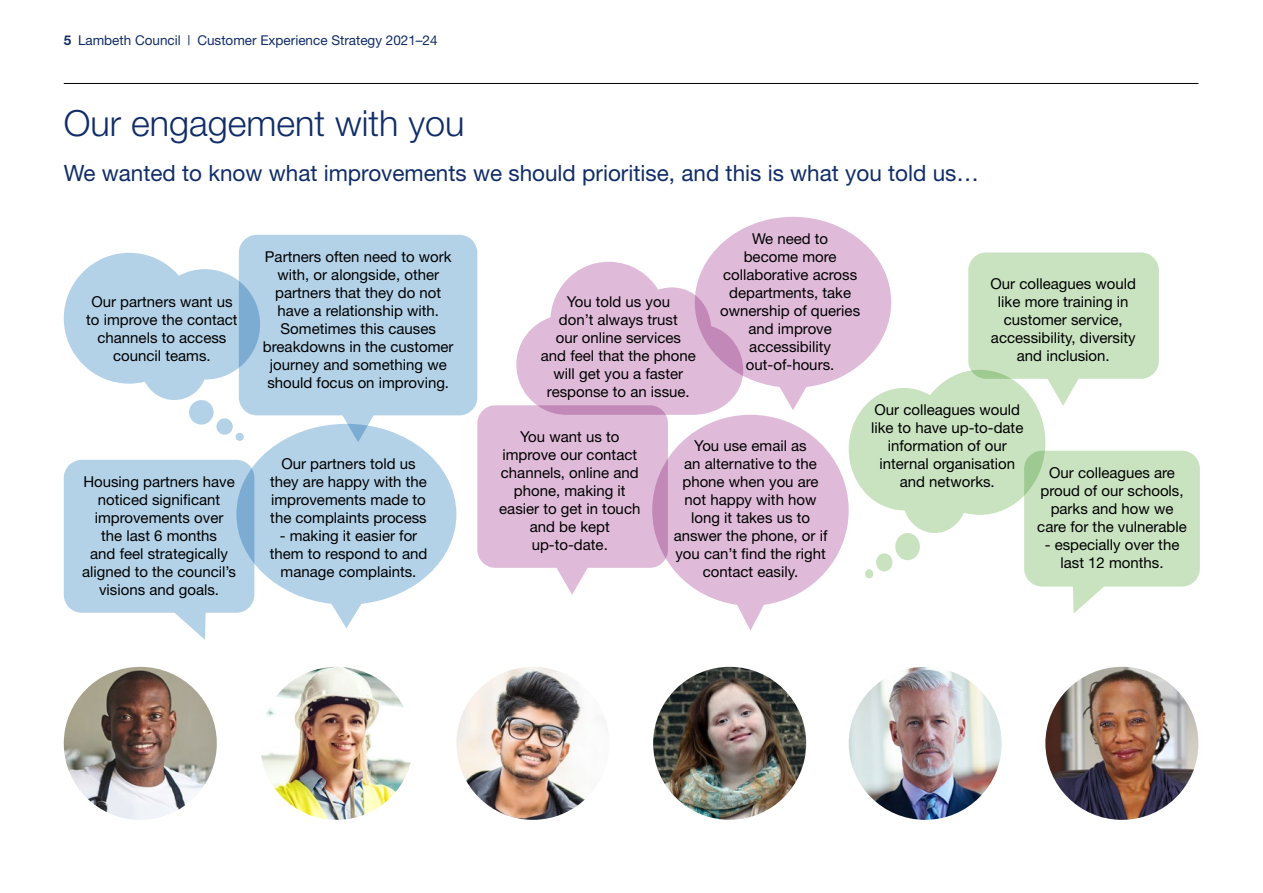
<style>
.page{position:relative;width:1263px;height:893px;background:#fff}
.page>*{position:absolute;margin:0;border:0;box-sizing:border-box;transform-origin:0 0}
.Section_Heading{font:300 36px "Helvetica Neue";color:#102d69}
.Standfirst{font:22.5px "Helvetica Neue";color:#102d69}
.Text_10_12pt{font:15px/18px "Helvetica Neue";color:#000;text-align:center}
.t1{font:13.5px "Helvetica Neue";color:#102d69}
.s1{font-weight:700}
</style>
<div class="page">
<svg style="left:64px;top:253px;width:175px;height:147px"></svg>
<svg style="left:216px;top:418px;width:17px;height:17px"></svg>
<div style="left:189px;top:400px;width:25px;height:25px;background:#b3d2e8;border-radius:50%"></div>
<svg style="left:239px;top:235px;width:238px;height:189px;background:#b4d3e8"></svg>
<svg style="left:64px;top:424px;width:392px;height:216px"></svg>
<svg style="left:477px;top:217px;width:723px;height:414px"></svg>
<img style="left:64px;top:667px;width:153px;height:153px;border-radius:76px">
<img style="left:1045px;top:667px;width:153px;height:153px;border-radius:76px">
<img style="left:456px;top:667px;width:153px;height:153px;border-radius:76px">
<img style="left:653px;top:667px;width:153px;height:153px;border-radius:76px">
<img style="left:849px;top:667px;width:153px;height:153px;border-radius:76px">
<img style="left:260px;top:667px;width:153px;height:153px;border-radius:76px">
<hr style="left:64px;top:83px;width:1134px;height:1px;background:#000">
<p class="t1" style="left:64px;top:32px;width:375px"><span class="s1">5</span> Lambeth Council | Customer Experience Strategy 2021–24</p>
<h1 class="Section_Heading" style="left:64px;top:101px;width:402px">Our engagement with you</h1>
<h1 class="Standfirst" style="left:64px;top:159px;width:917px">We wanted to know what improvements we should prioritise, and this is what you told us…</h1>
<p class="Text_10_12pt" style="left:86px;top:292px;width:153px">Our partners want us to improve the contact channels to access council teams.</p>
<p class="Text_10_12pt" style="left:263px;top:247px;width:192px">Partners often need to work with, or alongside, other partners that they do not have a relationship with.<br>Sometimes this causes breakdowns in the customer journey and something we should focus on improving.</p>
<p class="Text_10_12pt" style="left:82px;top:472px;width:155px">Housing partners have noticed significant improvements over<br>the last 6 months<br>and feel strategically aligned to the council’s visions and goals.</p>
<p class="Text_10_12pt" style="left:270px;top:454px;width:158px">Our partners told us they are happy with the improvements made to the complaints process</p>
<p class="Text_10_12pt" style="left:270px;top:526px;width:159px">- making it easier for them to respond to and manage complaints.</p>
<p class="Text_10_12pt" style="left:720px;top:229px;width:141px">We need to<br>become more collaborative across departments, take ownership of queries and improve accessibility out-of-hours.</p>
<p class="Text_10_12pt" style="left:541px;top:292px;width:157px">You told us you<br>don’t always trust<br>our online services<br>and feel that the phone will get you a faster response to an issue.</p>
<p class="Text_10_12pt" style="left:499px;top:427px;width:143px">You want us to improve our contact channels, online and phone, making it easier to get in touch and be kept up-to-date.</p>
<p class="Text_10_12pt" style="left:674px;top:436px;width:155px">You use email as<br>an alternative to the phone when you are not happy with how long it takes us to answer the phone, or if you can’t find the right contact easily.</p>
<p class="Text_10_12pt" style="left:990px;top:274px;width:147px">Our colleagues would like more training in customer service, accessibility, diversity and inclusion.</p>
<p class="Text_10_12pt" style="left:871px;top:400px;width:154px">Our colleagues would like to have up-to-date information of our internal organisation and networks.</p>
<p class="Text_10_12pt" style="left:1037px;top:463px;width:151px">Our colleagues are proud of our schools, parks and how we care for the vulnerable</p>
<p class="Text_10_12pt" style="left:1045px;top:535px;width:136px">- especially over the last 12 months.</p>
</div>
